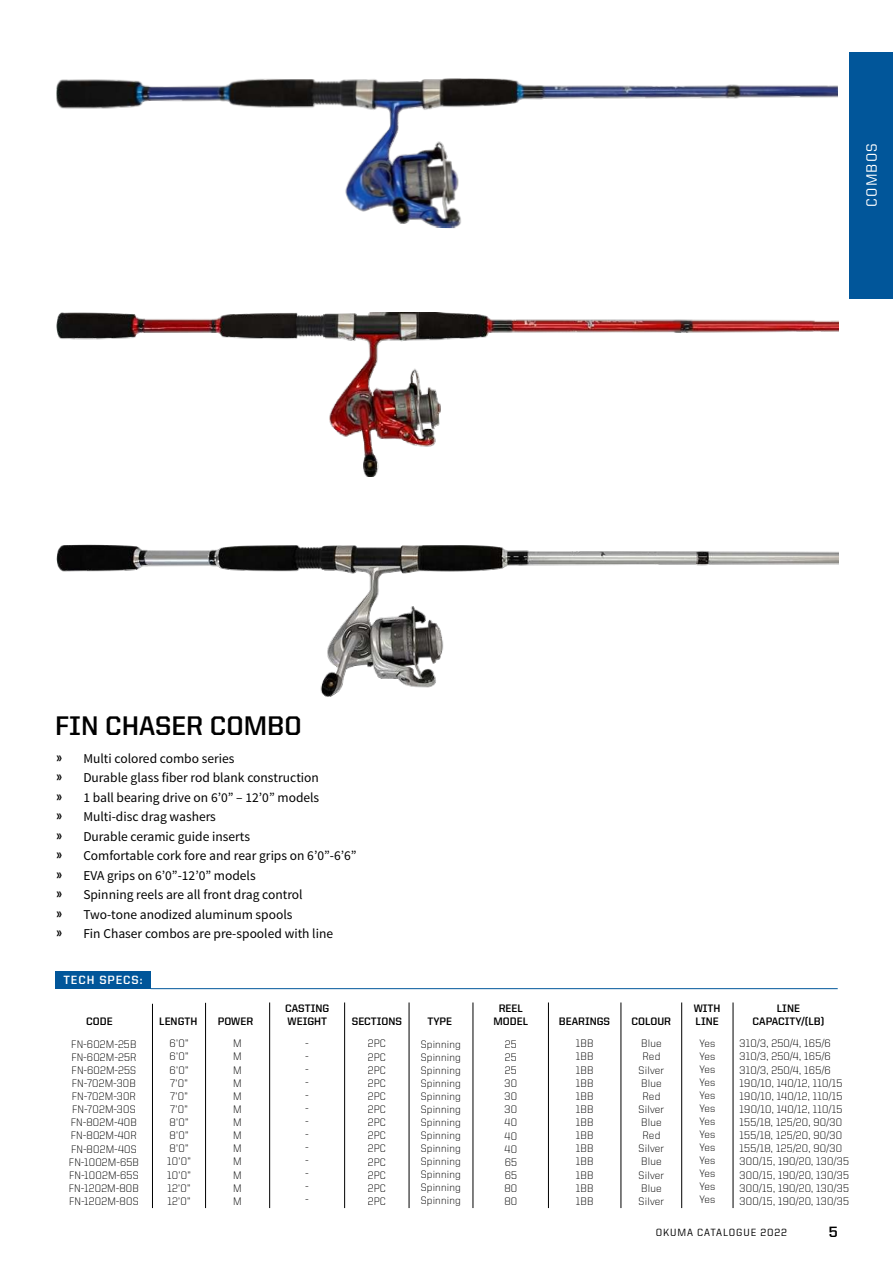
<style>
.page{position:relative;width:893px;height:1263px;background:#fff}
.page>*{position:absolute;margin:0;border:0;box-sizing:border-box;transform-origin:0 0}
.t1{font:700 27px "United Sans Reg";color:#000}
.t2{font:500 15px "United Sans Reg";letter-spacing:.08em;color:#fff}
.t3{font:700 15px "United Sans Reg";color:#000}
.t4{font:13.5px/19.5px "Source Sans Pro";color:#000}
.t5{font:700 12px "United Sans Reg";letter-spacing:.08em;color:#fff}
.t6{font:300 10.95px/13px "United Sans Reg";letter-spacing:.02em;color:#000;text-align:justify}
.t7{font:300 10.8px/13px "United Sans Reg";letter-spacing:.02em;color:#000;text-align:justify}
.t8{font:700 10.8px/13px "United Sans Reg";color:#000;text-align:center}
.t9{font:500 10.5px "United Sans Reg";letter-spacing:.08em;color:#000}
.s1{font-family:"United Sans Reg";font-weight:700}
</style>
<div class="page">
<div style="left:849px;top:52px;width:44px;height:246px;background:#01569a"></div>
<div style="left:55px;top:971px;width:96px;height:18px;background:#01569a"></div>
<hr style="left:151px;top:988px;width:687px;height:1px;background:#01569a">
<img style="left:56px;top:545px;width:783px;height:151px">
<img style="left:56px;top:313px;width:783px;height:163px">
<img style="left:56px;top:78px;width:782px;height:151px">
<hr style="left:733px;top:1002px;width:1px;height:206px;background:#000">
<hr style="left:681px;top:1002px;width:1px;height:206px;background:#000">
<hr style="left:621px;top:1002px;width:1px;height:206px;background:#000">
<hr style="left:548px;top:1002px;width:1px;height:206px;background:#000">
<hr style="left:473px;top:1002px;width:1px;height:206px;background:#000">
<hr style="left:409px;top:1002px;width:1px;height:206px;background:#000">
<hr style="left:344px;top:1002px;width:1px;height:206px;background:#000">
<hr style="left:269px;top:1002px;width:1px;height:206px;background:#000">
<hr style="left:205px;top:1003px;width:1px;height:205px;background:#000">
<hr style="left:152px;top:1004px;width:1px;height:204px;background:#000">
<h2 class="t2" style="left:865px;top:207px;width:65px;rotate:-90deg">COMBOS</h2>
<h1 class="t1" style="left:55px;top:714px;width:248px">FIN CHASER COMBO</h1>
<p class="t4" style="left:56px;top:750px;width:302px"><span class="s1">»</span> Multi colored combo series<br><span class="s1">»</span> Durable glass fiber rod blank construction<br><span class="s1">»</span> 1 ball bearing drive on 6’0” – 12’0” models<br><span class="s1">»</span> Multi-disc drag washers<br><span class="s1">»</span> Durable ceramic guide inserts<br><span class="s1">»</span> Comfortable cork fore and rear grips on 6’0”-6’6” <span class="s1">»</span> EVA grips on 6’0”-12’0” models<br><span class="s1">»</span> Spinning reels are all front drag control<br><span class="s1">»</span> Two-tone anodized aluminum spools<br><span class="s1">»</span> Fin Chaser combos are pre-spooled with line</p>
<p class="t5" style="left:63px;top:975px;width:81px">TECH SPECS:</p>
<p class="t8" style="left:285px;top:1002px;width:46px">CASTING</p>
<p class="t8" style="left:86px;top:1015px;width:28px">CODE</p>
<p class="t8" style="left:159px;top:1015px;width:40px">LENGTH</p>
<p class="t8" style="left:218px;top:1015px;width:37px">POWER</p>
<p class="t8" style="left:288px;top:1015px;width:41px">WEIGHT</p>
<p class="t6" style="left:69px;top:1038px;width:72px;text-align:left">FN-602M-25B<br>FN-602M-25R<br>FN-602M-25S<br>FN-702M-30B<br>FN-702M-30R<br>FN-702M-30S<br>FN-802M-40B<br>FN-802M-40R<br>FN-802M-40S<br>FN-1002M-65B<br>FN-1002M-65S<br>FN-1202M-80B<br>FN-1202M-80S</p>
<p class="t6" style="left:167px;top:1037px;width:25px;text-align:left">6’0”<br>6’0”<br>6’0”<br>7’0”<br>7’0”<br>7’0”<br>8’0”<br>8’0”<br>8’0”<br>10’0”<br>10’0”<br>12’0”<br>12’0”</p>
<p class="t6" style="left:233px;top:1037px;width:10px">M M M M M M M M M M M M M</p>
<p class="t7" style="left:306px;top:1037px;width:5px">- - - - - - - - - - - - -</p>
<p class="t8" style="left:499px;top:1002px;width:26px">REEL</p>
<p class="t8" style="left:352px;top:1015px;width:52px">SECTIONS</p>
<p class="t8" style="left:427px;top:1015px;width:26px">TYPE</p>
<p class="t8" style="left:494px;top:1015px;width:36px">MODEL</p>
<p class="t6" style="left:368px;top:1038px;width:20px">2PC 2PC 2PC 2PC 2PC 2PC 2PC 2PC 2PC 2PC 2PC 2PC 2PC</p>
<p class="t7" style="left:421px;top:1038px;width:42px">Spinning Spinning Spinning Spinning Spinning Spinning Spinning Spinning Spinning Spinning Spinning Spinning Spinning</p>
<p class="t6" style="left:504px;top:1038px;width:14px">25<br>25<br>25<br>30<br>30<br>30<br>40<br>40<br>40<br>65<br>65<br>80<br>80</p>
<p class="t8" style="left:694px;top:1002px;width:28px">WITH</p>
<p class="t8" style="left:559px;top:1015px;width:53px">BEARINGS</p>
<p class="t8" style="left:631px;top:1015px;width:41px">COLOUR</p>
<p class="t8" style="left:696px;top:1015px;width:25px">LINE</p>
<p class="t6" style="left:576px;top:1037px;width:19px">1BB 1BB 1BB 1BB 1BB 1BB 1BB 1BB 1BB 1BB 1BB 1BB 1BB</p>
<p class="t6" style="left:638px;top:1037px;width:27px;text-align:center">Blue<br>Red<br>Silver<br>Blue<br>Red<br>Silver<br>Blue<br>Red<br>Silver<br>Blue<br>Silver<br>Blue<br>Silver</p>
<p class="t7" style="left:699px;top:1037px;width:17px">Yes Yes Yes Yes Yes Yes Yes Yes Yes Yes Yes Yes Yes</p>
<p class="t8" style="left:753px;top:1002px;width:73px">LINE<br>CAPACITY/(LB)</p>
<p class="t6" style="left:740px;top:1037px;width:111px;text-align:left">310/3, 250/4, 165/6<br>310/3, 250/4, 165/6<br>310/3, 250/4, 165/6<br>190/10, 140/12, 110/15<br>190/10, 140/12, 110/15<br>190/10, 140/12, 110/15<br>155/18, 125/20, 90/30<br>155/18, 125/20, 90/30<br>155/18, 125/20, 90/30<br>300/15, 190/20, 130/35<br>300/15, 190/20, 130/35<br>300/15, 190/20, 130/35<br>300/15, 190/20, 130/35</p>
<p class="t9" style="left:656px;top:1228px;width:133px">OKUMA CATALOGUE 2022</p>
<h2 class="t3" style="left:829px;top:1225px;width:10px">5</h2>
</div>
